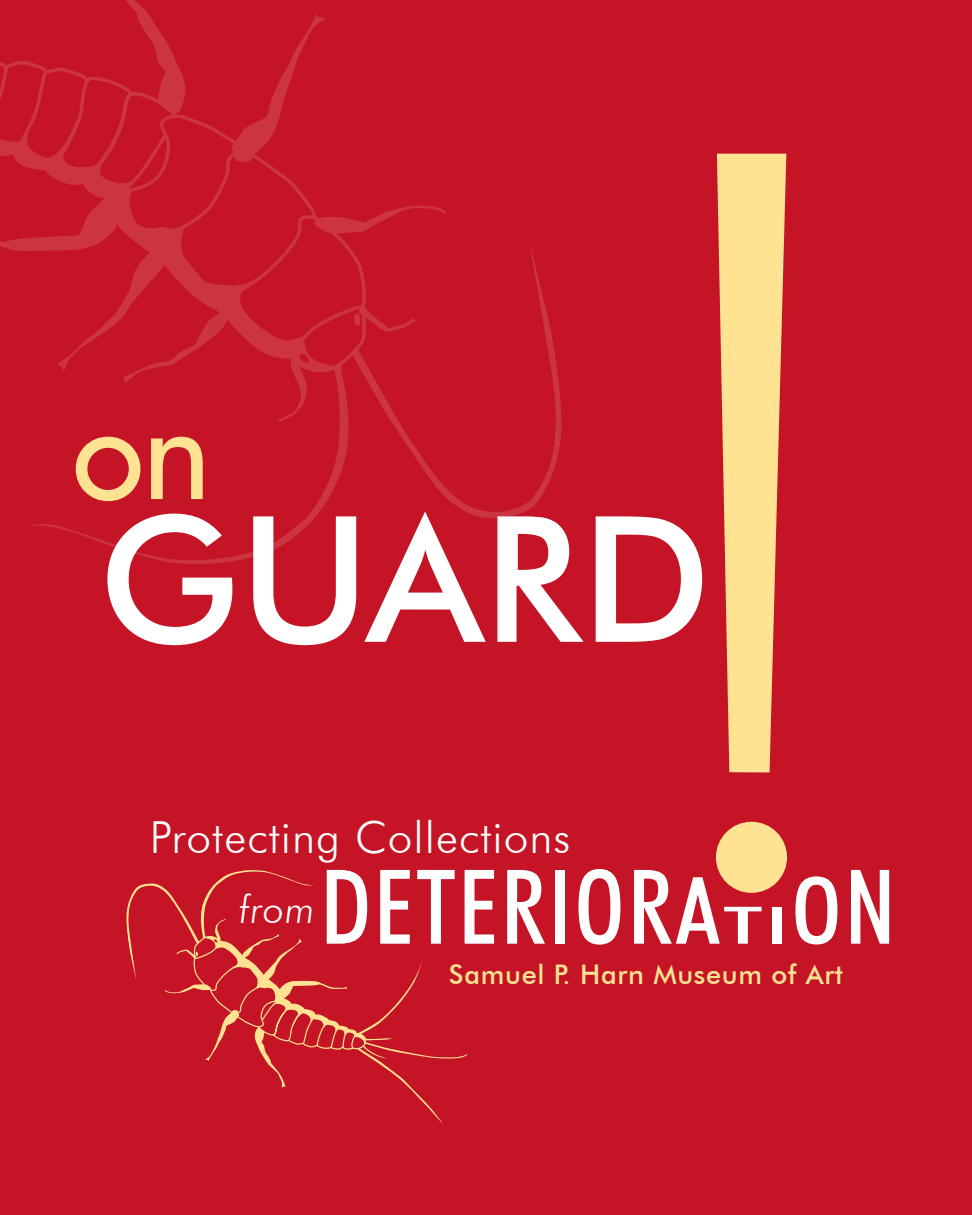
<style>
.page{position:relative;width:972px;height:1215px;background:#c41425}
.page>*{position:absolute;margin:0;border:0;box-sizing:border-box;transform-origin:0 0}
.t1{font:500 175.5px "Futura BT";color:#fff}
.t2{font:129.38px "Futura";color:#ffe292}
.t3{font:500 condensed 103.5px "Futura BT";letter-spacing:.025em;color:#fff}
.t4{font:300 44.1px "Futura BT";letter-spacing:.025em;color:#fff}
.t5{font:italic 300 38.48px "Futura BT";color:#fff}
.t6{font:500 27px "Futura BT";letter-spacing:.025em;color:#ffe292}
.s1{font-size:93.15px}
.s2{font-size:51.75px}
</style>
<div class="page">
<svg style="left:716px;top:154px;width:71px;height:619px;fill:#ffe292"></svg>
<div style="left:716px;top:822px;width:71px;height:71px;background:#ffe292;border-radius:50%"></div>
<svg style="left:29px;top:422px;width:320px;height:142px"></svg>
<svg style="left:392px;top:246px;width:170px;height:272px"></svg>
<svg style="left:0;top:0;width:447px;height:422px"></svg>
<svg style="left:126px;top:870px;width:342px;height:254px"></svg>
<h2 class="t2" style="left:73px;top:387px;width:139px">on</h2>
<h1 class="t1" style="left:99px;top:507px;width:614px">GUARD</h1>
<h3 class="t4" style="left:150px;top:820px;width:422px">Protecting Collections</h3>
<h3 class="t5" style="left:239px;top:893px;width:77px">from</h3>
<h3 class="t3" style="left:320px;top:869px;width:577px">DETERIOR<span class="s1">A</span><span class="s2">TI</span><span class="s1">O</span>N</h3>
<p class="t6" style="left:449px;top:964px;width:396px">Samuel P. Harn Museum of Art</p>
</div>
